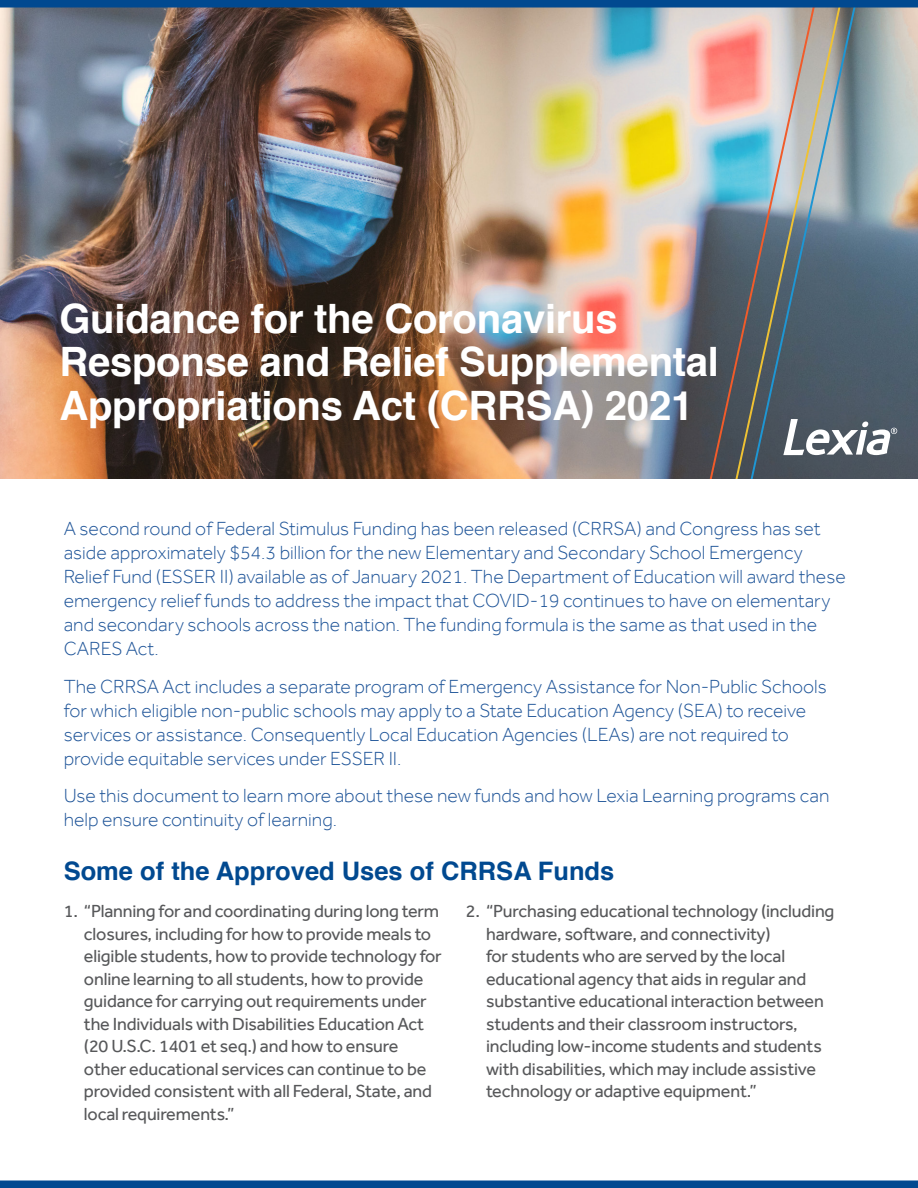
<style>
.page{position:relative;width:918px;height:1188px;background:#fff}
.page>*{position:absolute;margin:0;border:0;box-sizing:border-box;transform-origin:0 0}
.t1{font:700 40.5px/43.5px "Helvetica";letter-spacing:-.005em;color:#fff}
.t2{font:700 25.5px "Helvetica";color:#014990}
.Intro_Paragraph{font:300 19.5px/24px "Effra";color:#1e5498}
.t3{font:18px/22.5px "Effra";letter-spacing:-.01em;color:#57585a}
</style>
<div class="page">
<div style="left:0;top:1180px;width:918px;height:8px;background:#014990"></div>
<img style="left:0;top:8px;width:642px;height:470px">
<svg style="left:642px;top:8px;width:25px;height:470px;background:#c7c49e"></svg>
<svg style="left:667px;top:8px;width:16px;height:470px;background:#beb6a0"></svg>
<img style="left:683px;top:8px;width:235px;height:470px">
<div style="left:0;top:0;width:918px;height:8px;background:#014990"></div>
<svg style="left:783px;top:419px;width:114px;height:36px"></svg>
<p class="t1" style="left:59px;top:297px;width:661px">Guidance for the Coronavirus<br>Response and Relief Supplemental<br>Appropriations Act (CRRSA) 2021</p>
<p class="Intro_Paragraph" style="left:64px;top:516px;width:784px">A second round of Federal Stimulus Funding has been released (CRRSA) and Congress has set aside approximately $54.3 billion for the new Elementary and Secondary School Emergency Relief Fund (ESSER II) available as of January 2021. The Department of Education will award these emergency relief funds to address the impact that COVID-19 continues to have on elementary and secondary schools across the nation. The funding formula is the same as that used in the CARES Act.</p>
<p class="Intro_Paragraph" style="left:64px;top:674px;width:764px">The CRRSA Act includes a separate program of Emergency Assistance for Non-Public Schools for which eligible non-public schools may apply to a State Education Agency (SEA) to receive services or assistance. Consequently Local Education Agencies (LEAs) are not required to provide equitable services under ESSER II.</p>
<p class="Intro_Paragraph" style="left:64px;top:783px;width:767px">Use this document to learn more about these new funds and how Lexia Learning programs can help ensure continuity of learning.</p>
<p class="t2" style="left:64px;top:851px;width:552px">Some of the Approved Uses of CRRSA Funds</p>
<p class="t3" style="left:84px;top:900px;width:359px;text-indent:-20px">1. “Planning for and coordinating during long term closures, including for how to provide meals to eligible students, how to provide technology for online learning to all students, how to provide guidance for carrying out requirements under the Individuals with Disabilities Education Act (20 U.S.C. 1401 et seq.) and how to ensure other educational services can continue to be provided consistent with all Federal, State, and local requirements.”</p>
<p class="t3" style="left:486px;top:900px;width:350px;text-indent:-20px">2. “Purchasing educational technology (including hardware, software, and connectivity)<br>for students who are served by the local educational agency that aids in regular and substantive educational interaction between students and their classroom instructors, including low-income students and students with disabilities, which may include assistive technology or adaptive equipment.”</p>
</div>
